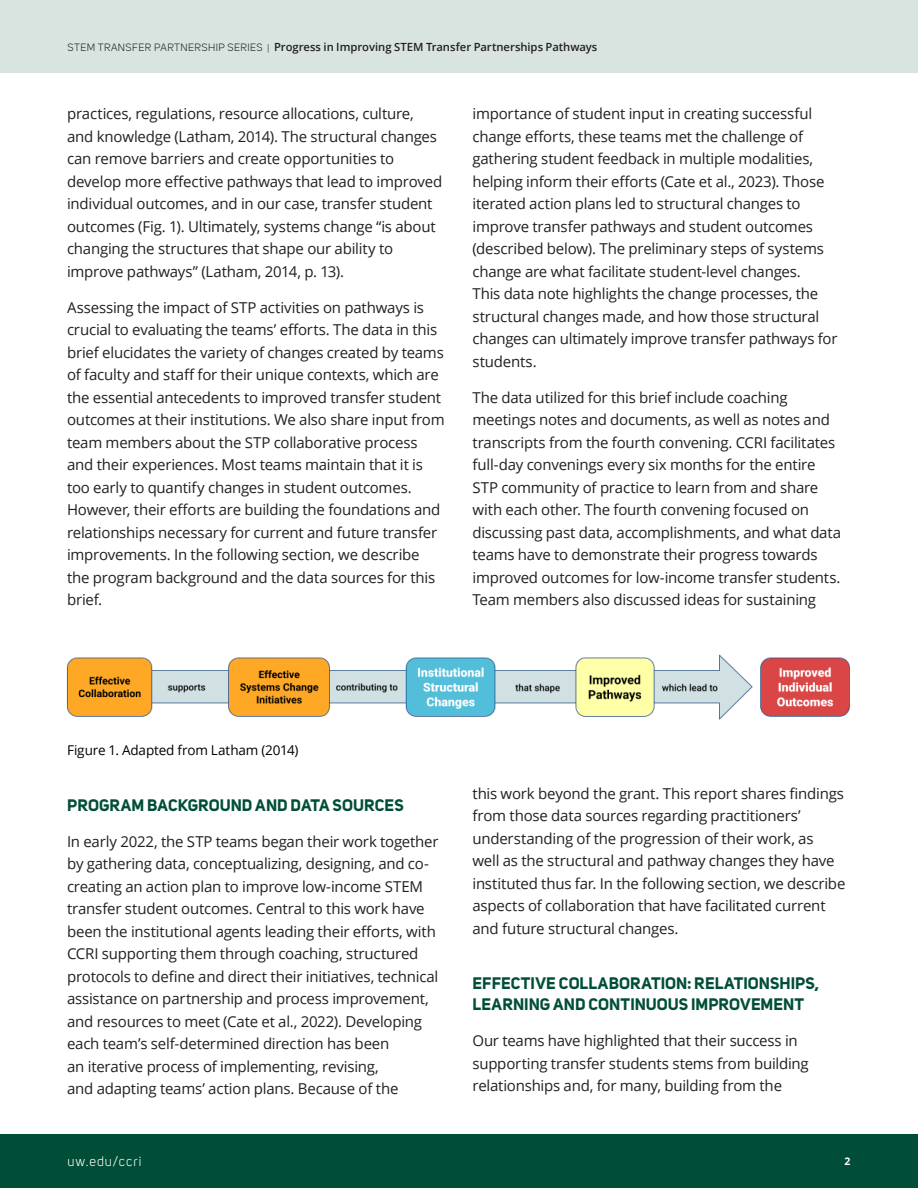
<style>
.page{position:relative;width:918px;height:1188px;background:#fff}
.page>*{position:absolute;margin:0;border:0;box-sizing:border-box;transform-origin:0 0}
.t1{font:700 16.5px/21px "Uni Sans";color:#004e38}
.t2{font:15px/22.5px "Open Sans";letter-spacing:-.015em;color:#231f20}
.t3{font:13.5px "Open Sans";letter-spacing:-.01em;color:#000}
.t4{font:13.5px "Uni Sans";letter-spacing:.08em;color:#fff}
.t5{font:600 11.25px "Open Sans";letter-spacing:-.005em;color:#231f20}
.t6{font:700 10.5px "Open Sans";color:#fff}
.s1{font-family:"Uni Sans";font-weight:400;font-size:10.5px}
.s2{font-family:"Uni Sans";font-weight:400;font-size:9px}
</style>
<div class="page">
<div style="left:0;top:1134px;width:918px;height:54px;background:#004e38"></div>
<div style="left:0;top:0;width:918px;height:73px;background:#d9e4e0"></div>
<img style="left:66px;top:654px;width:784px;height:66px">
<p class="t5" style="left:68px;top:39px;width:531px"><span class="s1">STEM TRANSFER PARTNERSHIP SERIES</span> <span class="s2">|</span> Progress in Improving STEM Transfer Partnerships Pathways</p>
<p class="t2" style="left:67px;top:102px;width:377px">practices, regulations, resource allocations, culture, and knowledge (Latham, 2014). The structural changes can remove barriers and create opportunities to develop more effective pathways that lead to improved individual outcomes, and in our case, transfer student outcomes (Fig. 1). Ultimately, systems change “is about changing the structures that shape our ability to improve pathways” (Latham, 2014, p. 13).</p>
<p class="t2" style="left:67px;top:296px;width:379px">Assessing the impact of STP activities on pathways is crucial to evaluating the teams’ efforts. The data in this brief elucidates the variety of changes created by teams of faculty and staff for their unique contexts, which are the essential antecedents to improved transfer student outcomes at their institutions. We also share input from team members about the STP collaborative process and their experiences. Most teams maintain that it is too early to quantify changes in student outcomes.<br>However, their efforts are building the foundations and relationships necessary for current and future transfer improvements. In the following section, we describe the program background and the data sources for this brief.</p>
<p class="t2" style="left:472px;top:102px;width:367px">importance of student input in creating successful change efforts, these teams met the challenge of gathering student feedback in multiple modalities, helping inform their efforts (Cate et al., 2023). Those iterated action plans led to structural changes to improve transfer pathways and student outcomes (described below). The preliminary steps of systems change are what facilitate student-level changes.<br>This data note highlights the change processes, the structural changes made, and how those structural changes can ultimately improve transfer pathways for students.</p>
<p class="t2" style="left:472px;top:386px;width:370px">The data utilized for this brief include coaching meetings notes and documents, as well as notes and transcripts from the fourth convening. CCRI facilitates full-day convenings every six months for the entire STP community of practice to learn from and share with each other. The fourth convening focused on discussing past data, accomplishments, and what data teams have to demonstrate their progress towards improved outcomes for low-income transfer students.<br>Team members also discussed ideas for sustaining</p>
<p class="t3" style="left:67px;top:741px;width:233px">Figure 1. Adapted from Latham (2014)</p>
<p class="t1" style="left:67px;top:795px;width:338px">PROGRAM BACKGROUND AND DATA SOURCES</p>
<p class="t2" style="left:67px;top:830px;width:373px">In early 2022, the STP teams began their work together by gathering data, conceptualizing, designing, and co&shy;creating an action plan to improve low-income STEM transfer student outcomes. Central to this work have been the institutional agents leading their efforts, with CCRI supporting them through coaching, structured protocols to define and direct their initiatives, technical assistance on partnership and process improvement, and resources to meet (Cate et al., 2022). Developing each team’s self-determined direction has been<br>an iterative process of implementing, revising,<br>and adapting teams’ action plans. Because of the</p>
<p class="t2" style="left:472px;top:782px;width:374px">this work beyond the grant. This report shares findings from those data sources regarding practitioners’ understanding of the progression of their work, as<br>well as the structural and pathway changes they have instituted thus far. In the following section, we describe aspects of collaboration that have facilitated current and future structural changes.</p>
<p class="t1" style="left:473px;top:973px;width:348px">EFFECTIVE COLLABORATION: RELATIONSHIPS,<br>LEARNING AND CONTINUOUS IMPROVEMENT</p>
<p class="t2" style="left:472px;top:1029px;width:338px">Our teams have highlighted that their success in supporting transfer students stems from building relationships and, for many, building from the</p>
<p class="t4" style="left:68px;top:1153px;width:75px">uw.edu/ccri</p>
<p class="t6" style="left:845px;top:1154px;width:7px">2</p>
</div>
